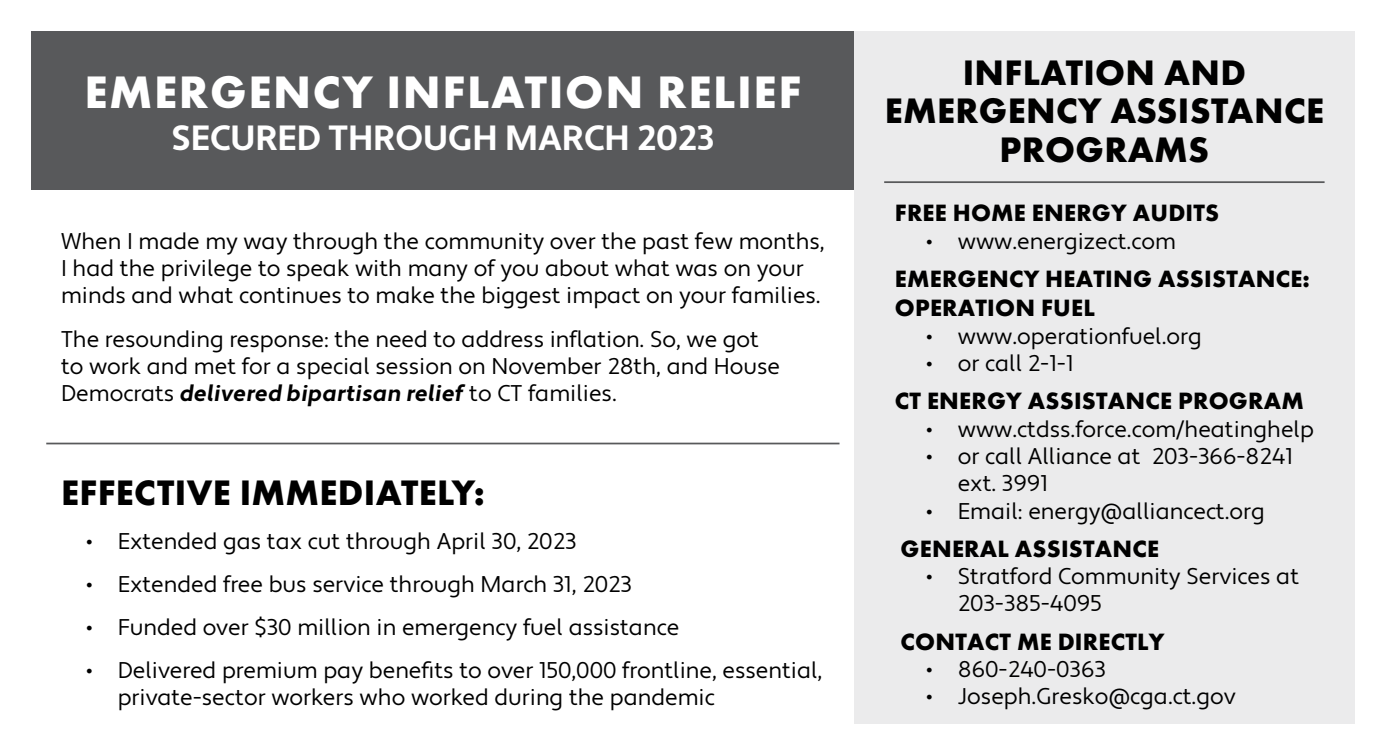
<style>
.page{position:relative;width:1386px;height:756px;background:#fff}
.page>*{position:absolute;margin:0;border:0;box-sizing:border-box;transform-origin:0 0}
.t1{font:700 47.25px "Futura PT";letter-spacing:.035em;color:#fff}
.t2{font:700 36.75px/38.5px "Futura PT";letter-spacing:.01em;color:#000;text-align:center}
.t3{font:700 35px "Apertura";color:#fff}
.t4{font:700 24.5px/29.4px "Futura PT";letter-spacing:.01em;color:#000}
.t5{font:22.75px/27.3px "Apertura";color:#000}
.t6{font:22.75px "Apertura Bold Obliq";color:#000}
.s1{font-family:"Apertura"}
</style>
<div class="page">
<div style="left:32px;top:32px;width:822px;height:158px;background:#58595b"></div>
<div style="left:854px;top:32px;width:500px;height:692px;background:#ebebec"></div>
<hr style="left:46px;top:443px;width:794px;height:1px;background:#58595b">
<hr style="left:884px;top:181px;width:441px;height:2px;background:#58595b">
<h1 class="t1" style="left:85px;top:61px;width:718px">EMERGENCY INFLATION RELIEF</h1>
<h3 class="t3" style="left:171px;top:117px;width:544px">SECURED THROUGH MARCH 2023</h3>
<p class="t5" style="left:61px;top:228px;width:765px">When I made my way through the community over the past few months,<br>I had the privilege to speak with many of you about what was on your minds and what continues to make the biggest impact on your families.</p>
<p class="t5" style="left:61px;top:326px;width:721px">The resounding response: the need to address inflation. So, we got to work and met for a special session on November 28th, and House</p>
<p class="t6" style="left:61px;top:380px;width:557px"><span class="s1">Democrats</span> delivered bipartisan relief <span class="s1">to CT families.</span></p>
<h2 class="t2" style="left:61px;top:473px;width:425px">EFFECTIVE IMMEDIATELY:</h2>
<p class="t5" style="left:86px;top:528px;width:492px">• Extended gas tax cut through April 30, 2023</p>
<p class="t5" style="left:86px;top:571px;width:547px">• Extended free bus service through March 31, 2023</p>
<p class="t5" style="left:86px;top:614px;width:595px">• Funded over $30 million in emergency fuel assistance</p>
<p class="t5" style="left:118px;top:657px;width:706px;text-indent:-32px">• Delivered premium pay benefits to over 150,000 frontline, essential, private-sector workers who worked during the pandemic</p>
<h2 class="t2" style="left:885px;top:52px;width:441px">INFLATION AND<br>EMERGENCY ASSISTANCE<br>PROGRAMS</h2>
<p class="t4" style="left:895px;top:198px;width:326px">FREE HOME ENERGY AUDITS</p>
<p class="t5" style="left:926px;top:228px;width:251px">• www.energizect.com</p>
<p class="t4" style="left:895px;top:263px;width:417px">EMERGENCY HEATING ASSISTANCE:<br>OPERATION FUEL</p>
<p class="t5" style="left:926px;top:323px;width:277px">• www.operationfuel.org</p>
<p class="t5" style="left:926px;top:350px;width:149px">• or call 2-1-1</p>
<p class="t4" style="left:895px;top:386px;width:410px">CT ENERGY ASSISTANCE PROGRAM</p>
<p class="t5" style="left:926px;top:416px;width:389px">• www.ctdss.force.com/heatinghelp</p>
<p class="t5" style="left:958px;top:443px;width:337px;text-indent:-32px">• or call Alliance at 203-366-8241 ext. 3991</p>
<p class="t5" style="left:926px;top:498px;width:340px">• Email: energy@alliancect.org</p>
<p class="t4" style="left:901px;top:533px;width:260px">GENERAL ASSISTANCE</p>
<p class="t5" style="left:958px;top:563px;width:343px;text-indent:-32px">• Stratford Community Services at<br>203-385-4095</p>
<p class="t4" style="left:901px;top:626px;width:265px">CONTACT ME DIRECTLY</p>
<p class="t5" style="left:926px;top:656px;width:181px">• 860-240-0363</p>
<p class="t5" style="left:926px;top:684px;width:311px">• Joseph.Gresko@cga.ct.gov</p>
</div>
